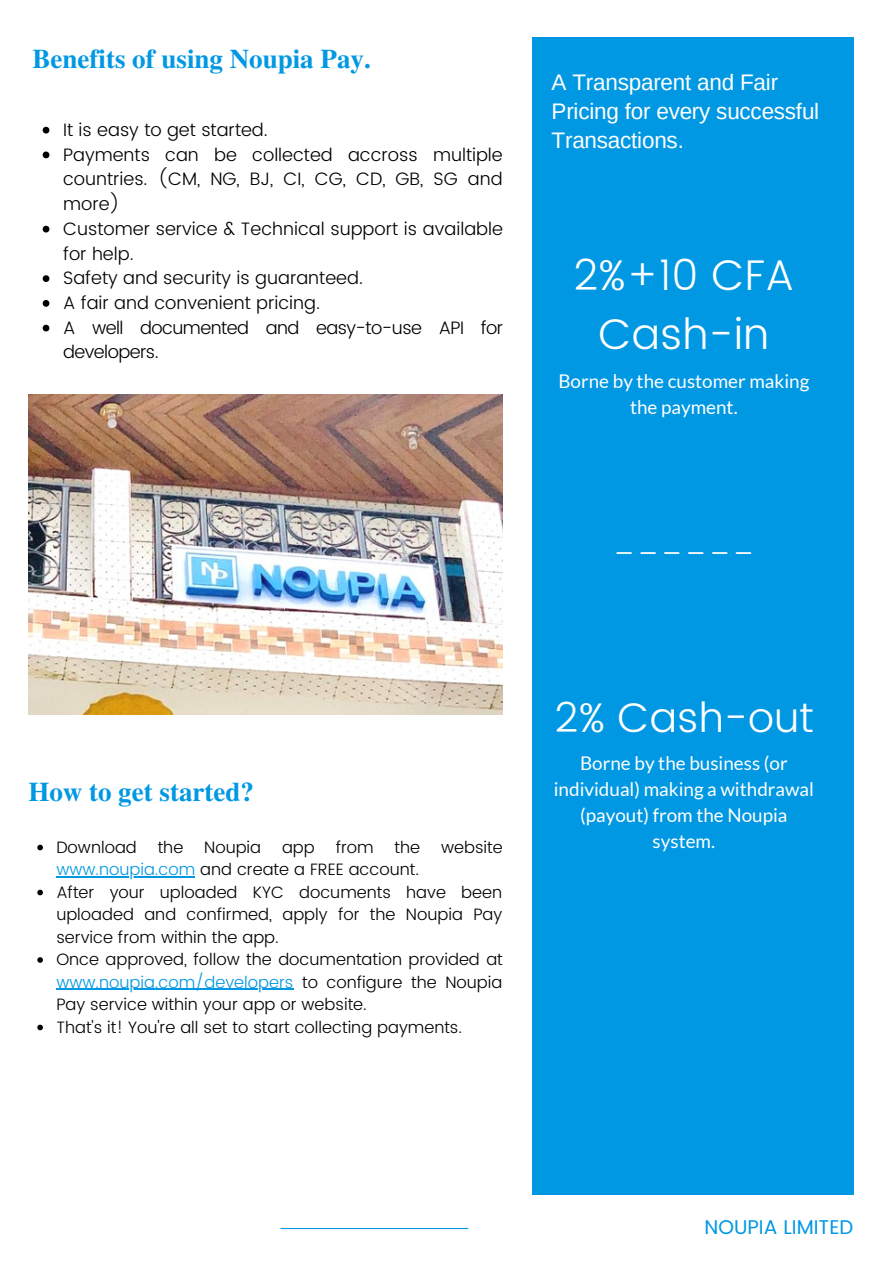
<style>
.page{position:relative;width:893px;height:1264px;background:#fff}
.page>*{position:absolute;margin:0;border:0;box-sizing:border-box;transform-origin:0 0}
.t1{font:300 42.9px/59.6px "Poppins";color:#fff;text-align:center}
.t2{font:300 41.4px "Poppins";color:#fff}
.t3{font:300 29.4px "Poppins";color:#fff}
.t4{font:700 27px "Te X Gyre Termes";color:#0198e3}
.t5{font:22.5px/29.2px "Arimo";letter-spacing:-.01em;color:#fff}
.t6{font:300 20.4px "Poppins";color:#fff}
.t7{font:19.95px "Poppins";color:#0198e3}
.t8{font:18.9px/25.8px "Lato";color:#fff;text-align:center}
.t9{font:300 18px/24.8px "Poppins";color:#000}
.t10{font:300 16.5px/22.5px "Poppins";color:#000}
.s1{color:#0198e3}
</style>
<div class="page">
<img style="left:28px;top:394px;width:475px;height:320px">
<hr style="left:280px;top:1227px;width:188px;height:1px;background:#0198e3">
<div style="left:532px;top:38px;width:321px;height:1157px;background:#0198e3"></div>
<svg style="left:43px;top:127px;width:6px;height:6px"></svg>
<svg style="left:43px;top:151px;width:6px;height:7px"></svg>
<svg style="left:43px;top:226px;width:6px;height:6px"></svg>
<svg style="left:43px;top:275px;width:6px;height:7px"></svg>
<svg style="left:43px;top:300px;width:6px;height:7px"></svg>
<svg style="left:43px;top:325px;width:6px;height:6px"></svg>
<svg style="left:37px;top:844px;width:6px;height:6px"></svg>
<hr style="left:56px;top:876px;width:139px;height:1px;background:#0198e3">
<svg style="left:37px;top:889px;width:6px;height:6px"></svg>
<svg style="left:37px;top:957px;width:6px;height:5px"></svg>
<hr style="left:56px;top:988px;width:237px;height:1px;background:#0198e3">
<svg style="left:37px;top:1024px;width:6px;height:6px"></svg>
<h3 class="t4" style="left:33px;top:37px;width:339px">Benefits of using Noupia Pay.</h3>
<p class="t9" style="left:63px;top:117px;width:441px">It is easy to get started.<br>Payments can be collected accross multiple countries. (CM, NG, BJ, CI, CG, CD, GB, SG and more)<br>Customer service &amp; Technical support is available for help.<br>Safety and security is guaranteed.<br>A fair and convenient pricing.<br>A well documented and easy-to-use API for developers.</p>
<h3 class="t5" style="left:551px;top:67px;width:269px">A Transparent and Fair<br>Pricing for every successful<br>Transactions.</h3>
<h1 class="t1" style="left:573px;top:245px;width:222px">2%+10 CFA<br>Cash-in</h1>
<p class="t8" style="left:558px;top:367px;width:252px">Borne by the customer making the payment.</p>
<h3 class="t3" style="left:612px;top:523px;width:145px">______</h3>
<h3 class="t4" style="left:28px;top:770px;width:227px">How to get started?</h3>
<p class="t10" style="left:56px;top:835px;width:82px">Download</p>
<p class="t10" style="left:158px;top:835px;width:27px">the</p>
<p class="t10" style="left:204px;top:835px;width:58px">Noupia</p>
<p class="t10" style="left:282px;top:835px;width:34px">app</p>
<p class="t10" style="left:335px;top:835px;width:40px">from</p>
<p class="t10" style="left:394px;top:835px;width:27px">the</p>
<p class="t10" style="left:441px;top:835px;width:63px">website</p>
<p class="t10" style="left:56px;top:858px;width:448px"><span class="s1">www.noupia.com</span> and create a FREE account.<br>After your uploaded KYC documents have been uploaded and confirmed, apply for the Noupia Pay service from within the app.<br>Once approved, follow the documentation provided at <span class="s1">www.noupia.com/developers</span> to configure the Noupia Pay service within your app or website.<br>That's it! You're all set to start collecting payments.</p>
<h2 class="t2" style="left:554px;top:693px;width:260px">2% Cash-out</h2>
<p class="t8" style="left:553px;top:749px;width:261px">Borne by the business (or individual) making a withdrawal (payout) from the Noupia system.</p>
<p class="t6" style="left:597px;top:719px;width:100px">magazine</p>
<p class="t6" style="left:788px;top:719px;width:15px">a</p>
<p class="t6" style="left:544px;top:747px;width:100px">periodical</p>
<p class="t6" style="left:688px;top:747px;width:116px">publication,</p>
<p class="t6" style="left:544px;top:775px;width:59px">which</p>
<p class="t6" style="left:629px;top:775px;width:40px">can</p>
<p class="t6" style="left:694px;top:775px;width:57px">either</p>
<p class="t6" style="left:777px;top:775px;width:27px">be</p>
<p class="t6" style="left:650px;top:803px;width:21px">or</p>
<p class="t6" style="left:705px;top:803px;width:99px">published</p>
<p class="t7" style="left:704px;top:1214px;width:150px">NOUPIA LIMITED</p>
</div>
